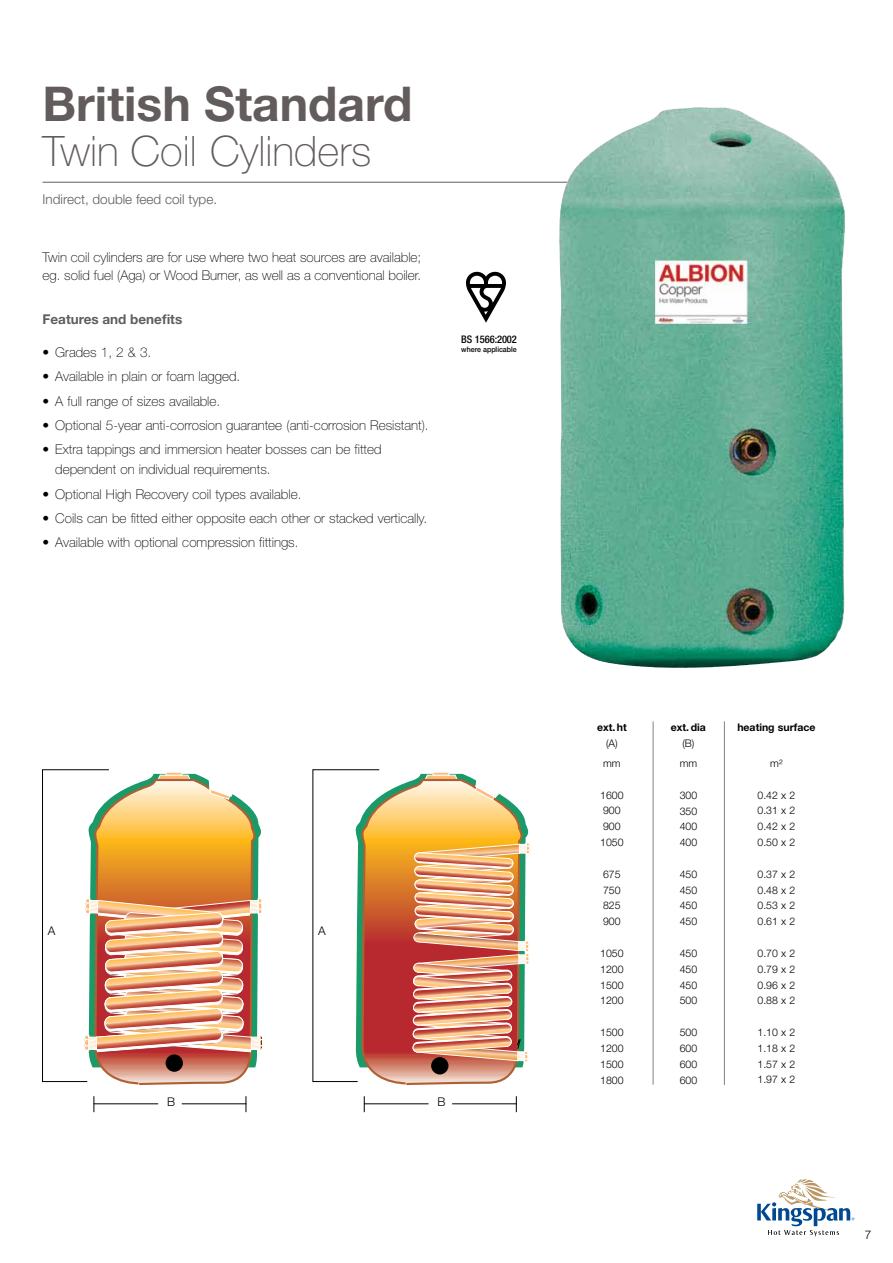
<style>
.page{position:relative;width:893px;height:1263px;background:#fff}
.page>*{position:absolute;margin:0;border:0;box-sizing:border-box;transform-origin:0 0}
.t1{font:700 48px "Helvetica Neue";color:#625d5c}
.t2{font:100 42px "Helvetica Neue";color:#625d5c}
.t3{font:100 13.5px/18px "Helvetica Neue";color:#000}
.t4{font:300 13.5px "Helvetica Neue";color:#625d5c}
.t5{font:700 13.5px "Helvetica Neue";color:#625d5c}
.t6{font:300 12px "Helvetica Neue";color:#000}
.t7{font:300 10.5px/15.8px "Helvetica Neue";color:#000;text-align:justify}
.t8{font:700 10.5px "Helvetica Neue";color:#000}
.t9{font:500 condensed 10.5px "Helvetica Neue";letter-spacing:-.01em;color:#000}
.t10{font:500 7.5px "Helvetica Neue";color:#000;scale:.94 1}
</style>
<div class="page">
<svg style="left:757px;top:1179px;width:98px;height:57px"></svg>
<hr style="left:43px;top:182px;width:765px;height:1px;background:#625d5c">
<img style="left:558px;top:107px;width:287px;height:561px">
<svg style="left:42px;top:769px;width:219px;height:313px"></svg>
<hr style="left:94px;top:1103px;width:64px;height:1px;background:#000">
<hr style="left:182px;top:1103px;width:64px;height:1px;background:#000">
<svg style="left:246px;top:1096px;width:1px;height:16px"></svg>
<svg style="left:94px;top:1096px;width:1px;height:16px"></svg>
<hr style="left:653px;top:721px;width:1px;height:364px;background:#808285">
<hr style="left:724px;top:721px;width:1px;height:364px;background:#808285">
<svg style="left:466px;top:272px;width:40px;height:51px"></svg>
<svg style="left:425px;top:772px;width:33px;height:6px"></svg>
<svg style="left:380px;top:778px;width:144px;height:307px;background:#db9764"></svg>
<svg style="left:475px;top:778px;width:26px;height:22px"></svg>
<svg style="left:413px;top:843px;width:117px;height:219px;background:#dca17e"></svg>
<div style="left:431px;top:1057px;width:17px;height:17px;background:#000;border-radius:50%"></div>
<svg style="left:312px;top:769px;width:68px;height:313px"></svg>
<hr style="left:364px;top:1103px;width:65px;height:1px;background:#000">
<hr style="left:452px;top:1103px;width:65px;height:1px;background:#000">
<svg style="left:516px;top:1096px;width:1px;height:16px"></svg>
<svg style="left:364px;top:1096px;width:1px;height:16px"></svg>
<h1 class="t1" style="left:43px;top:74px;width:371px">British Standard</h1>
<h2 class="t2" style="left:43px;top:127px;width:330px">Twin Coil Cylinders</h2>
<p class="t4" style="left:43px;top:191px;width:176px">Indirect, double feed coil type.</p>
<p class="t3" style="left:43px;top:248px;width:380px">Twin coil cylinders are for use where two heat sources are available; eg. solid fuel (Aga) or Wood Burner, as well as a conventional boiler.</p>
<p class="t5" style="left:43px;top:311px;width:141px">Features and benefits</p>
<p class="t3" style="left:43px;top:343px;width:110px">• Grades 1, 2 &amp; 3.</p>
<p class="t3" style="left:43px;top:367px;width:199px">• Available in plain or foam lagged.</p>
<p class="t3" style="left:43px;top:392px;width:179px">• A full range of sizes available.</p>
<p class="t3" style="left:43px;top:416px;width:388px">• Optional 5-year anti-corrosion guarantee (anti-corrosion Resistant).</p>
<p class="t3" style="left:55px;top:440px;width:328px;line-height:19.8px;text-indent:-13px">• Extra tappings and immersion heater bosses can be fitted dependent on individual requirements.</p>
<p class="t3" style="left:43px;top:485px;width:260px">• Optional High Recovery coil types available.</p>
<p class="t3" style="left:43px;top:509px;width:386px">• Coils can be fitted either opposite each other or stacked vertically.</p>
<p class="t3" style="left:43px;top:534px;width:257px">• Available with optional compression fittings.</p>
<p class="t9" style="left:461px;top:333px;width:57px">BS 1566:2002</p>
<p class="t10" style="left:461px;top:345px;width:61px">where applicable</p>
<p class="t6" style="left:48px;top:923px;width:9px">A</p>
<p class="t6" style="left:167px;top:1095px;width:10px">B</p>
<p class="t6" style="left:318px;top:923px;width:9px">A</p>
<p class="t6" style="left:437px;top:1095px;width:10px">B</p>
<p class="t8" style="left:597px;top:721px;width:31px">ext. ht</p>
<p class="t7" style="left:603px;top:733px;width:19px;line-height:20.1px">(A) mm</p>
<p class="t7" style="left:600px;top:787px;width:25px;text-align:left">1600<br>900<br>900<br>1050</p>
<p class="t7" style="left:603px;top:866px;width:19px">675<br>750<br>825<br>900</p>
<p class="t7" style="left:600px;top:945px;width:25px">1050<br>1200<br>1500<br>1200</p>
<p class="t7" style="left:600px;top:1024px;width:25px">1500<br>1200<br>1500<br>1800</p>
<p class="t8" style="left:671px;top:721px;width:37px">ext.dia</p>
<p class="t7" style="left:680px;top:733px;width:19px;line-height:20.1px">(B) mm</p>
<p class="t7" style="left:680px;top:787px;width:19px">300<br>350<br>400<br>400</p>
<p class="t7" style="left:680px;top:866px;width:19px">450<br>450<br>450<br>450</p>
<p class="t7" style="left:680px;top:945px;width:19px">450<br>450<br>450<br>500</p>
<p class="t7" style="left:680px;top:1024px;width:19px">500<br>600<br>600<br>600</p>
<p class="t8" style="left:737px;top:721px;width:80px">heating surface</p>
<p class="t7" style="left:770px;top:755px;width:14px">m²</p>
<p class="t7" style="left:757px;top:787px;width:39px">0.42 x 2<br>0.31 x 2<br>0.42 x 2<br>0.50 x 2</p>
<p class="t7" style="left:757px;top:866px;width:39px">0.37 x 2<br>0.48 x 2<br>0.53 x 2<br>0.61 x 2</p>
<p class="t7" style="left:757px;top:945px;width:39px">0.70 x 2<br>0.79 x 2<br>0.96 x 2<br>0.88 x 2</p>
<p class="t7" style="left:757px;top:1024px;width:39px">1.10 x 2<br>1.18 x 2<br>1.57 x 2<br>1.97 x 2</p>
<p class="t6" style="left:865px;top:1227px;width:8px">7</p>
</div>
